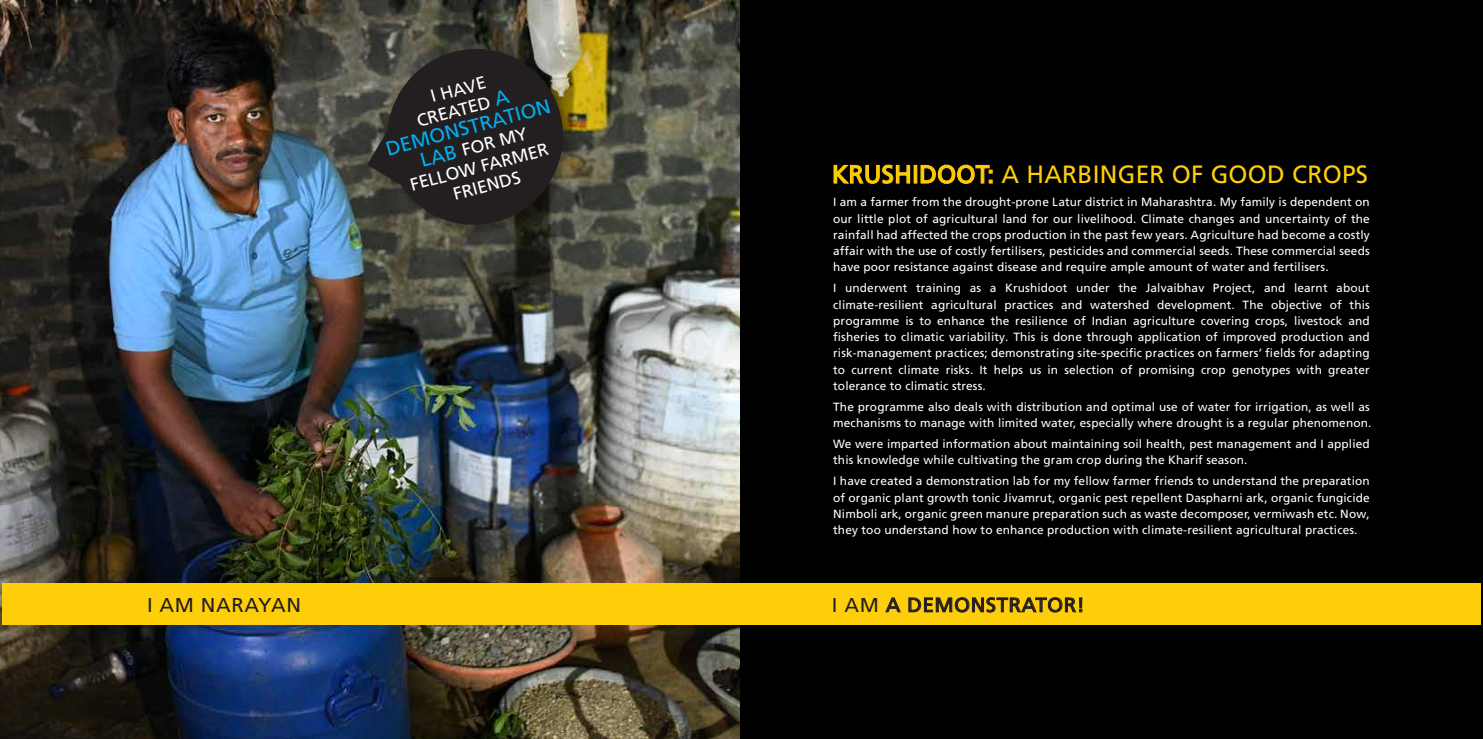
<style>
.page{position:relative;width:1483px;height:739px;background:#fff}
.page>*{position:absolute;margin:0;border:0;box-sizing:border-box;transform-origin:0 0}
.t1{font:25px "Frutiger LT Pro";letter-spacing:.01em;color:#ffce0a}
.t2{font:20px "Frutiger LT Pro";letter-spacing:.03em;color:#231f20}
.t3{font:20px "Frutiger LT Pro";color:#00aeef}
.t4{font:17.5px/20px "Frutiger LT Pro";color:#fff;text-align:center}
.t5{font:11.88px/16.2px "Frutiger LT Pro";letter-spacing:.01em;color:#fff;text-align:justify}
.s1{font-size:20px;color:#00aeef}
</style>
<div class="page">
<img style="left:0;top:0;width:740px;height:739px">
<div style="left:2px;top:583px;width:740px;height:42px;background:#ffce0a"></div>
<div style="left:740px;top:0;width:743px;height:739px;background:#000"></div>
<div style="left:740px;top:583px;width:741px;height:42px;background:#ffce0a"></div>
<svg style="left:833px;top:164px;width:77px;height:20px"></svg>
<div style="left:913px;top:165px;width:4px;height:19px;border:1px solid #ffcb05"></div>
<svg style="left:920px;top:164px;width:72px;height:20px"></svg>
<svg style="left:885px;top:597px;width:16px;height:15px"></svg>
<svg style="left:908px;top:597px;width:174px;height:15px"></svg>
<img style="left:362px;top:44px;width:216px;height:195px">
<svg style="left:367px;top:36px;width:208px;height:201px;background:#37342e"></svg>
<h3 class="t4" style="left:409px;top:92px;width:97px;rotate:-15deg">I HAVE<br>CREATED <span class="s1">A</span></h3>
<h2 class="t3" style="left:383px;top:138px;width:171px;rotate:-15deg">DEMONSTRATION</h2>
<h3 class="t4" style="left:403px;top:156px;width:144px;rotate:-15deg"><span class="s1">LAB</span> FOR MY<br>FELLOW FARMER<br>FRIENDS</h3>
<h2 class="t2" style="left:147px;top:593px;width:156px">I AM NARAYAN</h2>
<h1 class="t1" style="left:832px;top:160px;width:538px">KRUSHIDOOT: A HARBINGER OF GOOD CROPS</h1>
<p class="t5" style="left:833px;top:194px;width:538px">I am a farmer from the drought-prone Latur district in Maharashtra. My family is dependent on our little plot of agricultural land for our livelihood. Climate changes and uncertainty of the rainfall had affected the crops production in the past few years. Agriculture had become a costly affair with the use of costly fertilisers, pesticides and commercial seeds. These commercial seeds have poor resistance against disease and require ample amount of water and fertilisers.</p>
<p class="t5" style="left:833px;top:280px;width:538px">I underwent training as a Krushidoot under the Jalvaibhav Project, and learnt about climate-resilient agricultural practices and watershed development. The objective of this programme is to enhance the resilience of Indian agriculture covering crops, livestock and fisheries to climatic variability. This is done through application of improved production and risk-management practices; demonstrating site-specific practices on farmers’ fields for adapting to current climate risks. It helps us in selection of promising crop genotypes with greater tolerance to climatic stress.</p>
<p class="t5" style="left:833px;top:398px;width:540px">The programme also deals with distribution and optimal use of water for irrigation, as well as mechanisms to manage with limited water, especially where drought is a regular phenomenon.</p>
<p class="t5" style="left:833px;top:436px;width:538px">We were imparted information about maintaining soil health, pest management and I applied this knowledge while cultivating the gram crop during the Kharif season.</p>
<p class="t5" style="left:833px;top:473px;width:538px">I have created a demonstration lab for my fellow farmer friends to understand the preparation of organic plant growth tonic Jivamrut, organic pest repellent Daspharni ark, organic fungicide Nimboli ark, organic green manure preparation such as waste decomposer, vermiwash etc. Now, they too understand how to enhance production with climate-resilient agricultural practices.</p>
<h2 class="t2" style="left:832px;top:593px;width:254px">I AM A DEMONSTRATOR!</h2>
</div>
